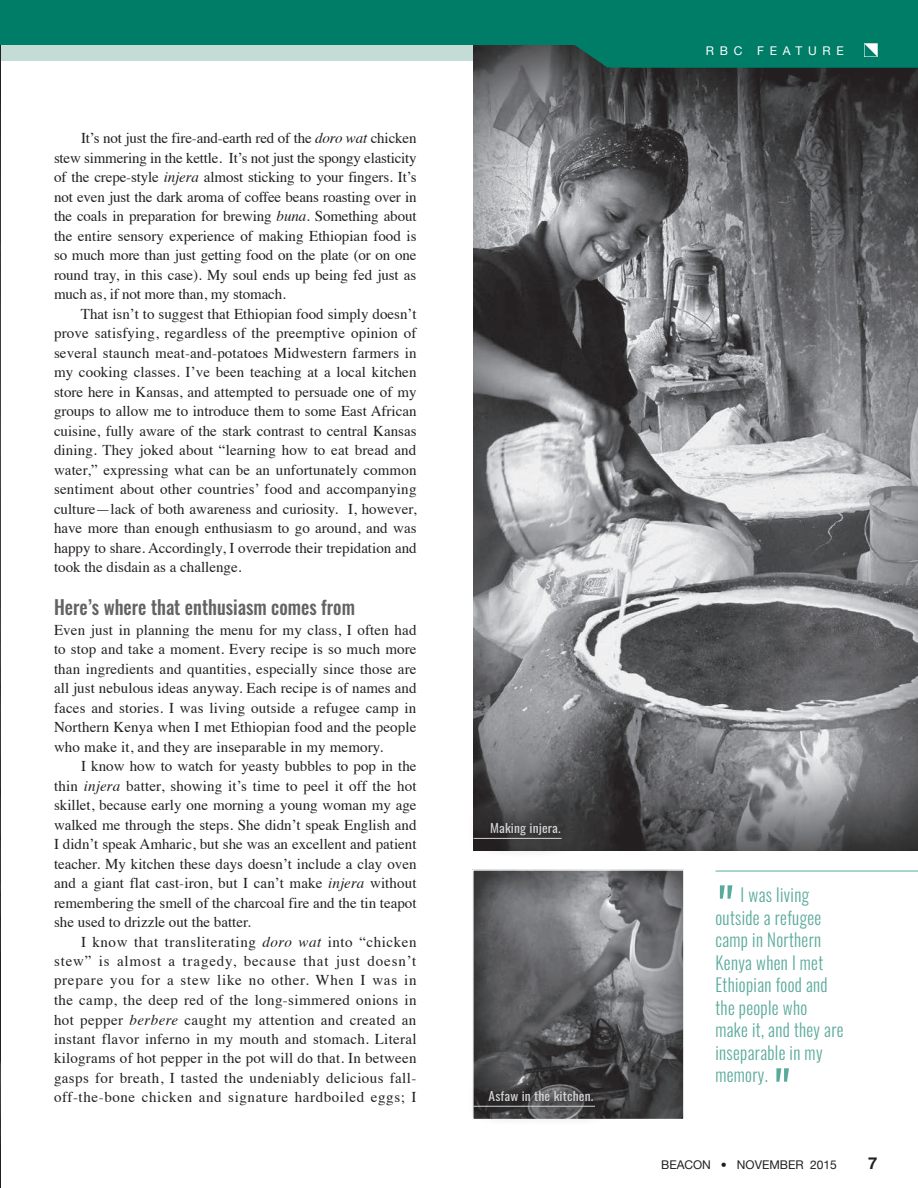
<style>
.page{position:relative;width:918px;height:1188px;background:#fff}
.page>*{position:absolute;margin:0;border:0;box-sizing:border-box;transform-origin:0 0}
.t1{font:54px "Oswald";color:#007d67;scale:.95 1}
.Body_Text{font:500 19.5px "Oswald";color:#636366;scale:.95 1}
.t2{font:300 18px/22.5px "Oswald";letter-spacing:.02em;color:#007d67;scale:.95 1}
.Page_Numbers{font:700 16.5px "Helvetica";color:#231f20}
.Body_Text-2{font:15px/19.5px "Times";color:#231f20;text-align:justify}
.Body_Text-3{font:12.15px "Oswald";letter-spacing:.01em;color:#d1d2d4;scale:1.11 1}
.Sidebar_Text{font:12px "Helvetica Neue";color:#231f20}
.t3{font:12px "Helvetica Neue";letter-spacing:.48em;color:#fff}
.s1{font-style:italic}
</style>
<div class="page">
<img style="left:474px;top:68px;width:444px;height:782px">
<img style="left:475px;top:872px;width:207px;height:245px">
<div style="left:472px;top:869px;width:213px;height:251px;border:2px solid #fff"></div>
<hr style="left:716px;top:871px;width:202px;height:1px;background:#007d67">
<div style="left:467px;top:799px;width:116px;height:60px;background:#231f20;opacity:.91"></div>
<div style="left:465px;top:1067px;width:151px;height:60px;background:#231f20;opacity:.91"></div>
<img style="left:0;top:68px;width:1px;height:1120px">
<svg style="left:0;top:0;width:918px;height:68px;background:#288c7b"></svg>
<svg style="left:864px;top:43px;width:14px;height:14px"></svg>
<hr style="left:474px;top:838px;width:88px;height:1px;background:#d1d2d4">
<hr style="left:474px;top:1106px;width:121px;height:1px;background:#d1d2d4">
<p class="Body_Text-2" style="left:54px;top:127px;width:364px;text-indent:27px">It’s not just the fire-and-earth red of the <span class="s1">doro wat</span> chicken stew simmering in the kettle. It’s not just the spongy elasticity of the crepe-style <span class="s1">injera</span> almost sticking to your fingers. It’s not even just the dark aroma of coffee beans roasting over in the coals in preparation for brewing <span class="s1">buna</span>. Something about the entire sensory experience of making Ethiopian food is so much more than just getting food on the plate (or on one round tray, in this case). My soul ends up being fed just as much as, if not more than, my stomach.</p>
<p class="Body_Text-2" style="left:54px;top:303px;width:364px;text-indent:27px">That isn’t to suggest that Ethiopian food simply doesn’t prove satisfying, regardless of the preemptive opinion of several staunch meat-and-potatoes Midwestern farmers in my cooking classes. I’ve been teaching at a local kitchen store here in Kansas, and attempted to persuade one of my groups to allow me to introduce them to some East African cuisine, fully aware of the stark contrast to central Kansas dining. They joked about “learning how to eat bread and water,” expressing what can be an unfortunately common sentiment about other countries’ food and accompanying culture—lack of both awareness and curiosity. I, however, have more than enough enthusiasm to go around, and was happy to share. Accordingly, I overrode their trepidation and took the disdain as a challenge.</p>
<p class="Body_Text" style="left:54px;top:593px;width:318px">Here’s where that enthusiasm comes from</p>
<p class="Body_Text-2" style="left:54px;top:618px;width:364px">Even just in planning the menu for my class, I often had to stop and take a moment. Every recipe is so much more than ingredients and quantities, especially since those are all just nebulous ideas anyway. Each recipe is of names and faces and stories. I was living outside a refugee camp in Northern Kenya when I met Ethiopian food and the people who make it, and they are inseparable in my memory.</p>
<p class="Body_Text-2" style="left:54px;top:755px;width:364px;text-indent:27px">I know how to watch for yeasty bubbles to pop in the thin <span class="s1">injera</span> batter, showing it’s time to peel it off the hot skillet, because early one morning a young woman my age walked me through the steps. She didn’t speak English and I didn’t speak Amharic, but she was an excellent and patient teacher. My kitchen these days doesn’t include a clay oven and a giant flat cast-iron, but I can’t make <span class="s1">injera</span> without remembering the smell of the charcoal fire and the tin teapot she used to drizzle out the batter.</p>
<p class="Body_Text-2" style="left:54px;top:930px;width:364px;text-indent:27px">I know that transliterating <span class="s1">doro wat</span> into “chicken stew” is almost a tragedy, because that just doesn’t prepare you for a stew like no other. When I was in the camp, the deep red of the long-simmered onions in hot pepper <span class="s1">berbere</span> caught my attention and created an instant flavor inferno in my mouth and stomach. Literal kilograms of hot pepper in the pot will do that. In between gasps for breath, I tasted the undeniably delicious fall&shy;off-the-bone chicken and signature hardboiled eggs; I</p>
<p class="t3" style="left:706px;top:43px;width:140px">RBC FEATURE</p>
<p class="Body_Text-3" style="left:490px;top:819px;width:65px">Making injera.</p>
<p class="Body_Text-3" style="left:489px;top:1088px;width:96px">Asfaw in the kitchen.</p>
<h1 class="t1" style="left:716px;top:870px;width:22px">"</h1>
<p class="t2" style="left:715px;top:884px;width:136px;text-indent:25px">I was living outside a refugee camp in Northern<br>Kenya when I met<br>Ethiopian food and the people who make it, and they are inseparable in my memory.</p>
<h1 class="t1" style="left:772px;top:1053px;width:22px">"</h1>
<p class="Sidebar_Text" style="left:661px;top:1157px;width:177px">BEACON • NOVEMBER 2015</p>
<p class="Page_Numbers" style="left:868px;top:1153px;width:11px">7</p>
</div>
